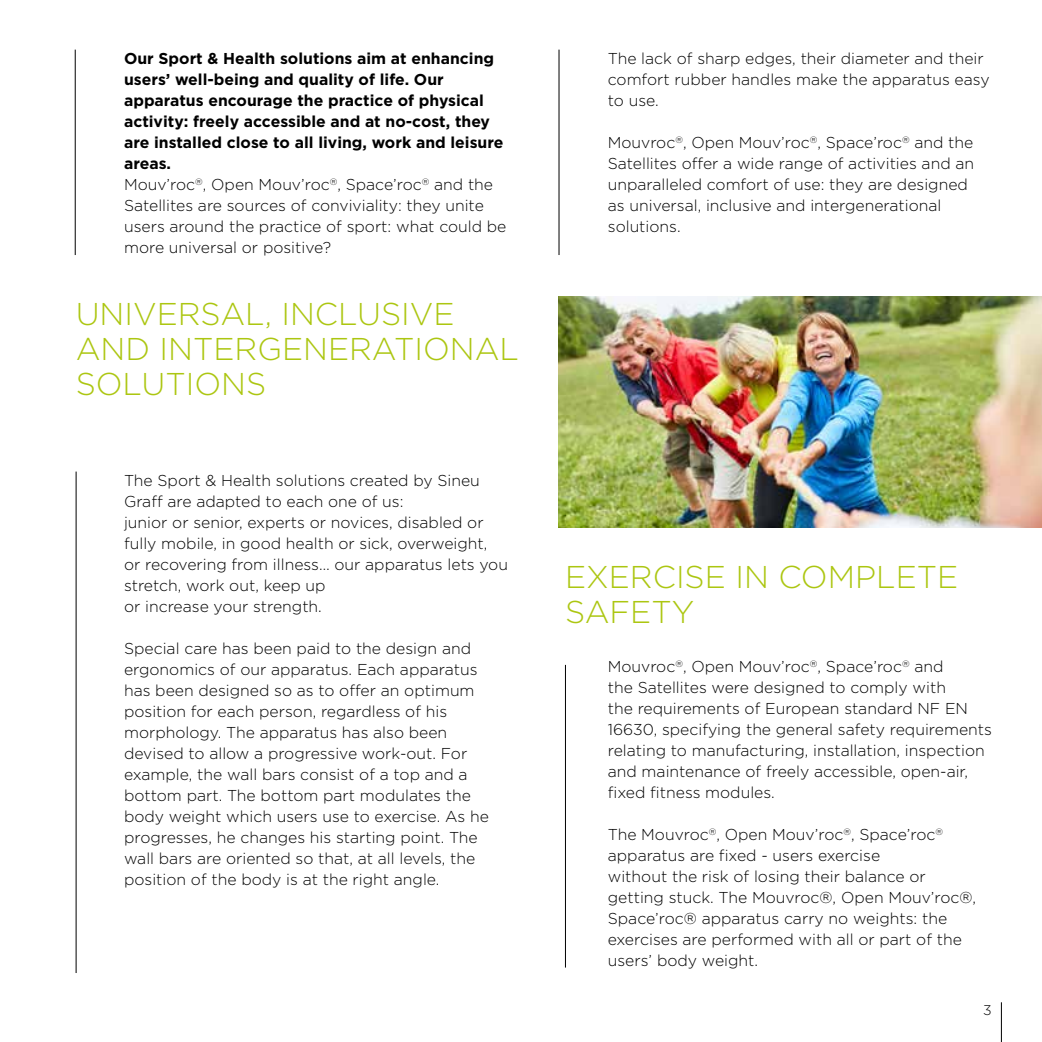
<style>
.page{position:relative;width:1042px;height:1042px;background:#fff}
.page>*{position:absolute;margin:0;border:0;box-sizing:border-box;transform-origin:0 0}
.t1{font:300 31.5px/35px "Gotham";color:#acc611}
.t2{font:300 15.75px/21px "Gotham";color:#000}
.t3{font:700 15.75px/21px "Gotham";color:#000}
.t4{font:300 14px "Gotham";color:#000}
.s1{font-weight:300}
</style>
<div class="page">
<hr style="left:75px;top:50px;width:1px;height:205px;background:#000">
<hr style="left:558px;top:50px;width:1px;height:205px;background:#000">
<hr style="left:76px;top:471px;width:1px;height:502px;background:#000">
<hr style="left:565px;top:665px;width:1px;height:302px;background:#000">
<img style="left:558px;top:296px;width:484px;height:232px">
<hr style="left:1001px;top:1002px;width:1px;height:40px;background:#000">
<p class="t3" style="left:124px;top:48px;width:384px">Our Sport &amp; Health solutions aim at enhancing users’ well-being and quality of life. Our apparatus encourage the practice of physical activity: freely accessible and at no-cost, they are installed close to all living, work and leisure areas.<br><span class="s1">Mouv’roc</span><sup>®</sup><span class="s1">, Open Mouv’roc</span><sup>®</sup><span class="s1">, Space’roc</span><sup>®</sup> <span class="s1">and the Satellites are sources of conviviality: they unite users around the practice of sport: what could be more universal or positive?</span></p>
<h1 class="t1" style="left:76px;top:295px;width:445px">UNIVERSAL, INCLUSIVE<br>AND INTERGENERATIONAL<br>SOLUTIONS</h1>
<p class="t2" style="left:124px;top:469px;width:385px">The Sport &amp; Health solutions created by Sineu Graff are adapted to each one of us:<br>junior or senior, experts or novices, disabled or fully mobile, in good health or sick, overweight,<br>or recovering from illness… our apparatus lets you stretch, work out, keep up<br>or increase your strength.</p>
<p class="t2" style="left:124px;top:637px;width:366px">Special care has been paid to the design and ergonomics of our apparatus. Each apparatus has been designed so as to offer an optimum position for each person, regardless of his morphology. The apparatus has also been devised to allow a progressive work-out. For example, the wall bars consist of a top and a bottom part. The bottom part modulates the body weight which users use to exercise. As he progresses, he changes his starting point. The wall bars are oriented so that, at all levels, the position of the body is at the right angle.</p>
<p class="t2" style="left:608px;top:47px;width:383px">The lack of sharp edges, their diameter and their comfort rubber handles make the apparatus easy to use.</p>
<p class="t2" style="left:608px;top:132px;width:368px">Mouvroc<sup>®</sup>, Open Mouv’roc<sup>®</sup>, Space’roc<sup>®</sup> and the Satellites offer a wide range of activities and an unparalleled comfort of use: they are designed as universal, inclusive and intergenerational solutions.</p>
<h1 class="t1" style="left:565px;top:559px;width:395px">EXERCISE IN COMPLETE<br>SAFETY</h1>
<p class="t2" style="left:608px;top:656px;width:386px">Mouvroc<sup>®</sup>, Open Mouv’roc<sup>®</sup>, Space’roc<sup>®</sup> and<br>the Satellites were designed to comply with<br>the requirements of European standard NF EN 16630, specifying the general safety requirements relating to manufacturing, installation, inspection and maintenance of freely accessible, open-air, fixed fitness modules.</p>
<p class="t2" style="left:608px;top:824px;width:370px">The Mouvroc<sup>®</sup>, Open Mouv’roc<sup>®</sup>, Space’roc<sup>® </sup>apparatus are fixed - users exercise<br>without the risk of losing their balance or getting stuck. The Mouvroc®, Open Mouv’roc®, Space’roc® apparatus carry no weights: the exercises are performed with all or part of the users’ body weight.</p>
<p class="t4" style="left:983px;top:1002px;width:10px">3</p>
</div>
